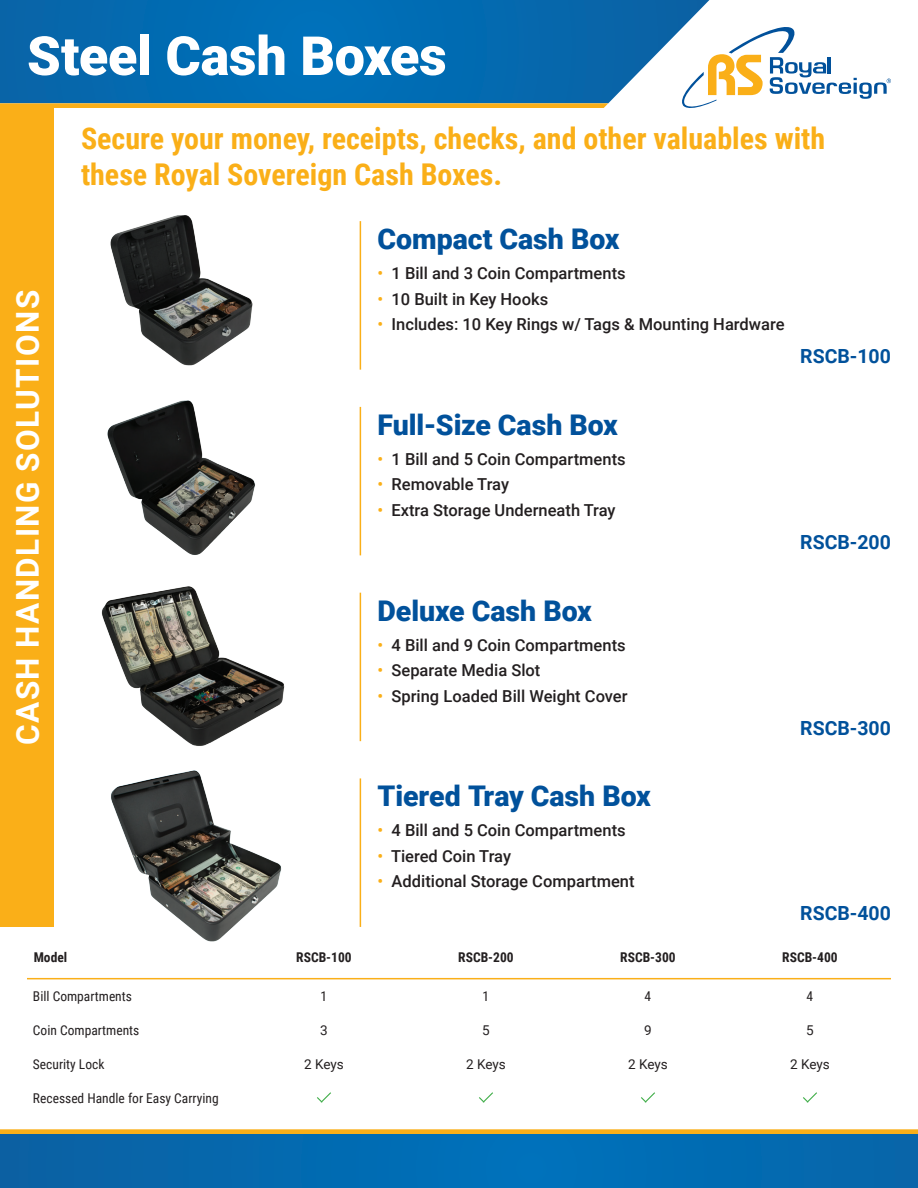
<style>
.page{position:relative;width:918px;height:1188px;background:#fff}
.page>*{position:absolute;margin:0;border:0;box-sizing:border-box;transform-origin:0 0}
.t1{font:900 54px "Roboto";letter-spacing:-.005em;color:#fff}
.t2{font:700 31.5px "Roboto";letter-spacing:.045em;color:#fff}
.t3{font:700 30px/36px "Roboto Condensed";color:#faaf18}
.t4{font:900 28.5px "Roboto";letter-spacing:-.005em;color:#01519b}
.t5{font:700 19.5px "Roboto";color:#01519b}
.t6{font:500 16.5px "Roboto";color:#231f20}
.t7{font:13.5px "Roboto Condensed";color:#231f20}
.t8{font:700 13.5px "Roboto Condensed";color:#231f20}
.t9{font:13.5px "Roboto";letter-spacing:-.005em;color:#231f20}
.s1{color:#faaf18}
</style>
<div class="page">
<svg style="left:317px;top:1092px;width:14px;height:11px"></svg>
<svg style="left:479px;top:1092px;width:14px;height:11px"></svg>
<svg style="left:641px;top:1092px;width:14px;height:11px"></svg>
<svg style="left:803px;top:1092px;width:14px;height:11px"></svg>
<div style="left:0;top:1134px;width:918px;height:54px;background:#006ab0"></div>
<div style="left:0;top:1129px;width:918px;height:5px;background:#faaf18"></div>
<svg style="left:0;top:0;width:709px;height:103px;background:#0c6fb3"></svg>
<svg style="left:0;top:103px;width:608px;height:5px;background:#f5b125"></svg>
<hr style="left:27px;top:978px;width:864px;height:1px;background:#faaf18">
<img style="left:110px;top:215px;width:143px;height:151px">
<img style="left:107px;top:400px;width:148px;height:155px">
<hr style="left:360px;top:221px;width:1px;height:149px;background:#faaf18">
<img style="left:101px;top:586px;width:184px;height:160px">
<img style="left:111px;top:770px;width:171px;height:172px">
<div style="left:0;top:108px;width:54px;height:819px;background:#faaf18"></div>
<hr style="left:360px;top:407px;width:1px;height:148px;background:#faaf18">
<hr style="left:360px;top:593px;width:1px;height:148px;background:#faaf18">
<hr style="left:360px;top:778px;width:1px;height:149px;background:#faaf18">
<svg style="left:675px;top:25px;width:216px;height:83px"></svg>
<h1 class="t1" style="left:27px;top:18px;width:421px">Steel Cash Boxes</h1>
<h2 class="t2" style="left:6px;top:745px;width:457px;rotate:-90deg">CASH HANDLING SOLUTIONS</h2>
<h3 class="t3" style="left:81px;top:119px;width:746px">Secure your money, receipts, checks, and other valuables with these Royal Sovereign Cash Boxes.</h3>
<h3 class="t4" style="left:378px;top:219px;width:243px">Compact Cash Box</h3>
<p class="t6" style="left:378px;top:262px;width:250px"><span class="s1">•</span> 1 Bill and 3 Coin Compartments</p>
<p class="t6" style="left:378px;top:287px;width:172px"><span class="s1">•</span> 10 Built in Key Hooks</p>
<p class="t6" style="left:378px;top:313px;width:409px"><span class="s1">•</span> Includes: 10 Key Rings w/ Tags &amp; Mounting Hardware</p>
<p class="t5" style="left:800px;top:342px;width:92px">RSCB-100</p>
<h3 class="t4" style="left:378px;top:405px;width:242px">Full-Size Cash Box</h3>
<p class="t6" style="left:378px;top:447px;width:250px"><span class="s1">•</span> 1 Bill and 5 Coin Compartments</p>
<p class="t6" style="left:378px;top:473px;width:133px"><span class="s1">•</span> Removable Tray</p>
<p class="t6" style="left:378px;top:498px;width:240px"><span class="s1">•</span> Extra Storage Underneath Tray</p>
<p class="t5" style="left:800px;top:528px;width:92px">RSCB-200</p>
<h3 class="t4" style="left:378px;top:591px;width:216px">Deluxe Cash Box</h3>
<p class="t6" style="left:378px;top:633px;width:250px"><span class="s1">•</span> 4 Bill and 9 Coin Compartments</p>
<p class="t6" style="left:378px;top:659px;width:164px"><span class="s1">•</span> Separate Media Slot</p>
<p class="t6" style="left:378px;top:684px;width:252px"><span class="s1">•</span> Spring Loaded Bill Weight Cover</p>
<p class="t5" style="left:800px;top:714px;width:92px">RSCB-300</p>
<h3 class="t4" style="left:378px;top:776px;width:275px">Tiered Tray Cash Box</h3>
<p class="t6" style="left:378px;top:819px;width:250px"><span class="s1">•</span> 4 Bill and 5 Coin Compartments</p>
<p class="t6" style="left:378px;top:844px;width:135px"><span class="s1">•</span> Tiered Coin Tray</p>
<p class="t6" style="left:378px;top:870px;width:259px"><span class="s1">•</span> Additional Storage Compartment</p>
<p class="t5" style="left:800px;top:900px;width:92px">RSCB-400</p>
<p class="t8" style="left:34px;top:948px;width:35px">Model</p>
<p class="t8" style="left:296px;top:948px;width:57px">RSCB-100</p>
<p class="t8" style="left:458px;top:948px;width:57px">RSCB-200</p>
<p class="t8" style="left:620px;top:948px;width:57px">RSCB-300</p>
<p class="t8" style="left:782px;top:948px;width:57px">RSCB-400</p>
<p class="t7" style="left:33px;top:987px;width:101px">Bill Compartments</p>
<p class="t7" style="left:321px;top:987px;width:8px">1</p>
<p class="t7" style="left:483px;top:987px;width:8px">1</p>
<p class="t7" style="left:645px;top:987px;width:8px">4</p>
<p class="t7" style="left:807px;top:987px;width:8px">4</p>
<p class="t7" style="left:33px;top:1021px;width:108px">Coin Compartments</p>
<p class="t9" style="left:320px;top:1021px;width:9px">3</p>
<p class="t9" style="left:482px;top:1021px;width:9px">5</p>
<p class="t9" style="left:644px;top:1021px;width:9px">9</p>
<p class="t9" style="left:806px;top:1021px;width:9px">5</p>
<p class="t7" style="left:33px;top:1055px;width:73px">Security Lock</p>
<p class="t9" style="left:304px;top:1055px;width:41px">2 Keys</p>
<p class="t9" style="left:466px;top:1055px;width:41px">2 Keys</p>
<p class="t9" style="left:628px;top:1055px;width:41px">2 Keys</p>
<p class="t9" style="left:790px;top:1055px;width:41px">2 Keys</p>
<p class="t7" style="left:33px;top:1088px;width:187px">Recessed Handle for Easy Carrying</p>
</div>
